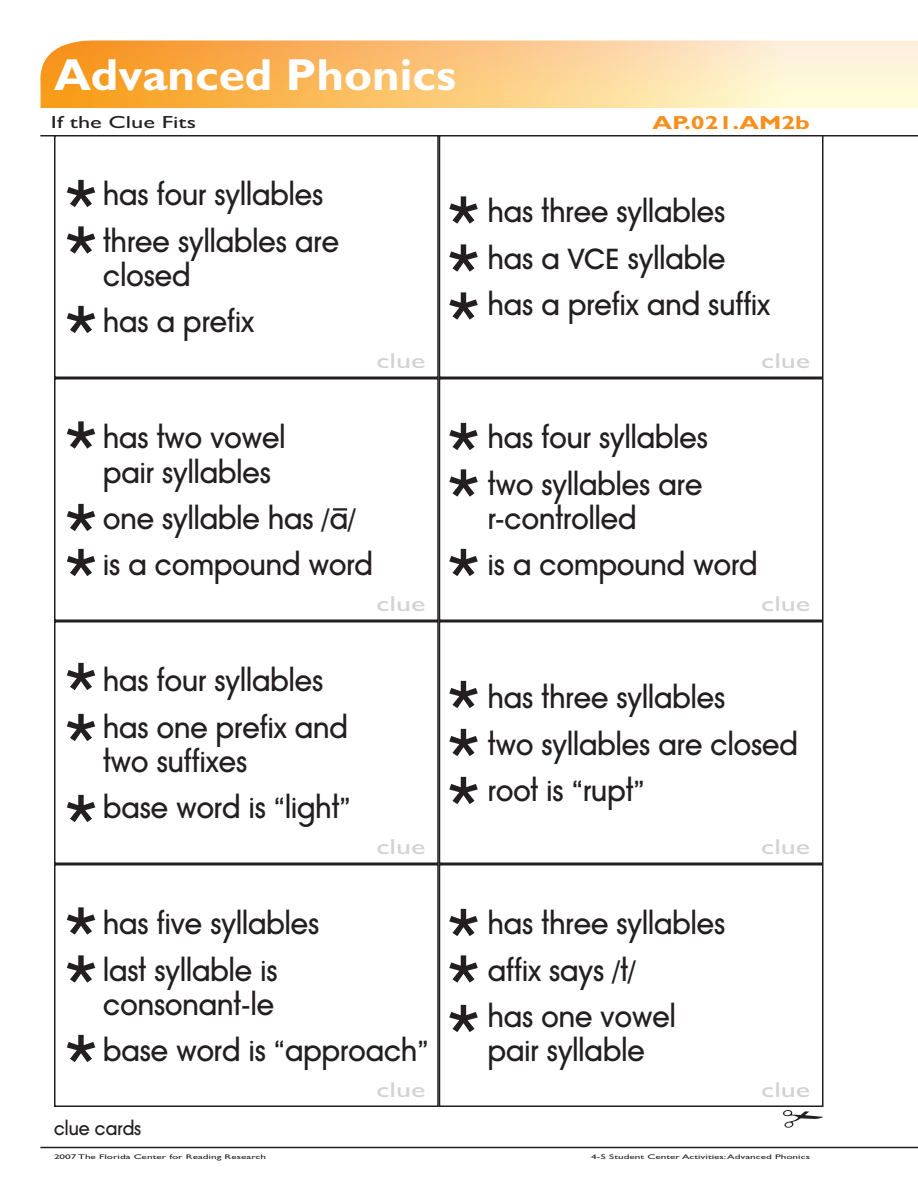
<style>
.page{position:relative;width:918px;height:1188px;background:#fff}
.page>*{position:absolute;margin:0;border:0;box-sizing:border-box;transform-origin:0 0}
.t1{font:72px "Avant Garde Medium Modified";color:#231f20}
.t2{font:700 45px "Gill Sans MT Modified";color:#fff;scale:1.05 1}
.t3{font:28.5px/34.2px "Avant Garde Medium Modified";color:#231f20}
.t4{font:21.6px "Gill Sans MT Modified";color:#d1d2d4;scale:1.39 1}
.t5{font:700 18.9px "Gill Sans MT Modified";color:#f68f1e;scale:1.33 1}
.t6{font:18px "Avant Garde Medium Modified";color:#231f20}
.t7{font:17.55px "Gill Sans MT Modified";color:#231f20;scale:1.39 1}
.t8{font:6.75px "Gill Sans MT Modified";color:#231f20;scale:1.67 1}
</style>
<div class="page">
<hr style="left:40px;top:1147px;width:878px;height:1px;background:#231f20">
<hr style="left:40px;top:135px;width:878px;height:1px;background:#231f20">
<svg style="left:40px;top:40px;width:878px;height:68px;background:#fbcb84"></svg>
<div style="left:54px;top:135px;width:385px;height:243px;border:2px solid #231f20"></div>
<div style="left:439px;top:135px;width:385px;height:243px;border:2px solid #231f20"></div>
<div style="left:54px;top:378px;width:385px;height:243px;border:2px solid #231f20"></div>
<div style="left:439px;top:378px;width:385px;height:243px;border:2px solid #231f20"></div>
<div style="left:54px;top:621px;width:385px;height:243px;border:2px solid #231f20"></div>
<div style="left:439px;top:621px;width:385px;height:243px;border:2px solid #231f20"></div>
<div style="left:54px;top:864px;width:385px;height:243px;border:2px solid #231f20"></div>
<div style="left:439px;top:864px;width:385px;height:243px;border:2px solid #231f20"></div>
<svg style="left:783px;top:1110px;width:41px;height:18px"></svg>
<hr style="left:333px;top:508px;width:14px;height:3px;background:#231f20">
<h2 class="t2" style="left:54px;top:48px;width:385px">Advanced Phonics</h2>
<p class="t7" style="left:51px;top:112px;width:106px">If the Clue Fits</p>
<p class="t5" style="left:653px;top:111px;width:120px">AP.021.AM2b</p>
<p class="t1" style="left:63px;top:162px;width:37px">*</p>
<p class="t1" style="left:63px;top:208px;width:37px">*</p>
<p class="t1" style="left:63px;top:288px;width:37px">*</p>
<p class="t3" style="left:103px;top:179px;width:222px">has four syllables</p>
<p class="t3" style="left:103px;top:225px;width:237px">three syllables are closed</p>
<p class="t3" style="left:103px;top:306px;width:153px">has a prefix</p>
<p class="t1" style="left:446px;top:178px;width:37px">*</p>
<p class="t1" style="left:446px;top:226px;width:37px">*</p>
<p class="t1" style="left:446px;top:274px;width:37px">*</p>
<p class="t3" style="left:488px;top:196px;width:239px">has three syllables</p>
<p class="t3" style="left:488px;top:242px;width:239px">has a VCE syllable</p>
<p class="t3" style="left:488px;top:289px;width:284px">has a prefix and suffix</p>
<p class="t4" style="left:376px;top:348px;width:37px">clue</p>
<p class="t4" style="left:761px;top:348px;width:37px">clue</p>
<p class="t1" style="left:63px;top:403px;width:37px">*</p>
<p class="t1" style="left:63px;top:486px;width:37px">*</p>
<p class="t1" style="left:63px;top:531px;width:37px">*</p>
<p class="t3" style="left:103px;top:422px;width:184px">has two vowel</p>
<p class="t3" style="left:103px;top:456px;width:169px">pair syllables</p>
<p class="t3" style="left:103px;top:502px;width:254px">one syllable has /a/</p>
<p class="t3" style="left:103px;top:549px;width:271px">is a compound word</p>
<p class="t1" style="left:446px;top:405px;width:37px">*</p>
<p class="t1" style="left:446px;top:451px;width:37px">*</p>
<p class="t1" style="left:446px;top:531px;width:37px">*</p>
<p class="t3" style="left:488px;top:422px;width:222px">has four syllables</p>
<p class="t3" style="left:488px;top:468px;width:216px">two syllables are</p>
<p class="t3" style="left:488px;top:502px;width:150px">r-controlled</p>
<p class="t3" style="left:488px;top:549px;width:271px">is a compound word</p>
<p class="t4" style="left:376px;top:591px;width:37px">clue</p>
<p class="t4" style="left:761px;top:591px;width:37px">clue</p>
<p class="t1" style="left:63px;top:645px;width:37px">*</p>
<p class="t1" style="left:63px;top:696px;width:37px">*</p>
<p class="t1" style="left:63px;top:777px;width:37px">*</p>
<p class="t3" style="left:103px;top:665px;width:222px">has four syllables</p>
<p class="t3" style="left:103px;top:711px;width:246px">has one prefix and two suffixes</p>
<p class="t3" style="left:103px;top:792px;width:249px">base word is “light”</p>
<p class="t1" style="left:446px;top:663px;width:37px">*</p>
<p class="t1" style="left:446px;top:711px;width:37px">*</p>
<p class="t1" style="left:446px;top:759px;width:37px">*</p>
<p class="t3" style="left:488px;top:682px;width:239px">has three syllables</p>
<p class="t3" style="left:488px;top:728px;width:311px">two syllables are closed</p>
<p class="t3" style="left:488px;top:775px;width:159px">root is “rupt”</p>
<p class="t4" style="left:376px;top:834px;width:37px">clue</p>
<p class="t4" style="left:761px;top:834px;width:37px">clue</p>
<p class="t1" style="left:63px;top:889px;width:37px">*</p>
<p class="t1" style="left:63px;top:937px;width:37px">*</p>
<p class="t1" style="left:63px;top:1017px;width:37px">*</p>
<p class="t3" style="left:103px;top:908px;width:218px">has five syllables</p>
<p class="t3" style="left:103px;top:954px;width:176px">last syllable is consonant-le</p>
<p class="t3" style="left:103px;top:1035px;width:327px">base word is “approach”</p>
<p class="t1" style="left:446px;top:891px;width:37px">*</p>
<p class="t1" style="left:446px;top:937px;width:37px">*</p>
<p class="t1" style="left:446px;top:987px;width:37px">*</p>
<p class="t3" style="left:488px;top:908px;width:239px">has three syllables</p>
<p class="t3" style="left:488px;top:954px;width:150px">affix says /t/</p>
<p class="t3" style="left:488px;top:1000px;width:189px">has one vowel</p>
<p class="t3" style="left:488px;top:1035px;width:158px">pair syllable</p>
<p class="t4" style="left:376px;top:1077px;width:37px">clue</p>
<p class="t4" style="left:761px;top:1077px;width:37px">clue</p>
<p class="t6" style="left:54px;top:1118px;width:89px">clue cards</p>
<p class="t8" style="left:54px;top:1153px;width:128px">2007 The Florida Center for Reading Research</p>
<p class="t8" style="left:591px;top:1153px;width:132px">4-5 Student Center Activities: Advanced Phonics</p>
</div>
